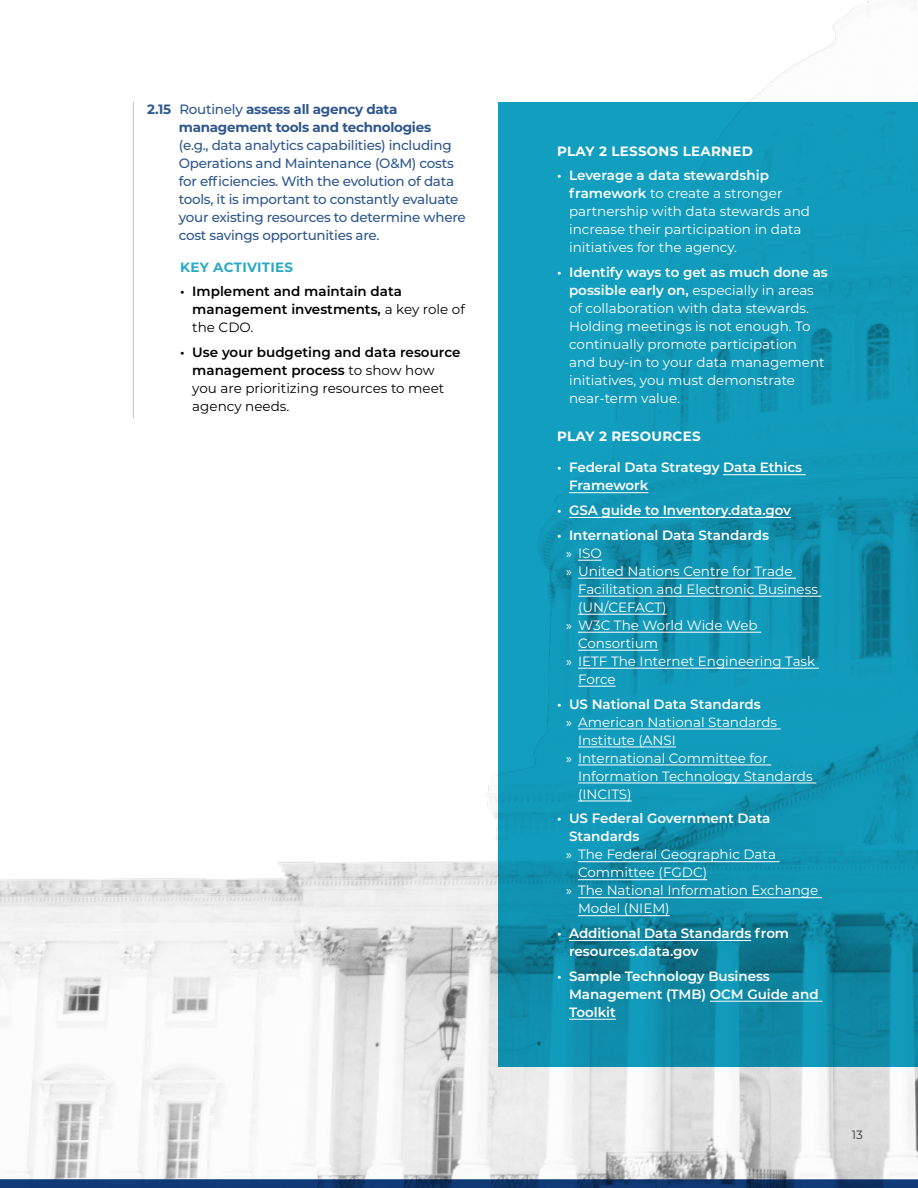
<style>
.page{position:relative;width:918px;height:1188px;background:#fff}
.page>*{position:absolute;margin:0;border:0;box-sizing:border-box;transform-origin:0 0}
.t1{font:13.5px/18px "Montserrat";color:#fff}
.t2{font:600 13.5px/18px "Montserrat";letter-spacing:-.005em;color:#fff}
.t3{font:500 13.5px/18px "Montserrat";letter-spacing:-.02em;color:#2e578c}
.t4{font:13.5px/18px "Montserrat";color:#000}
.t5{font:600 13.5px/18px "Montserrat";color:#000}
.t6{font:700 13.5px/18px "Montserrat";letter-spacing:-.02em;color:#2e578c}
.t7{font:700 13.5px "Montserrat";letter-spacing:.02em;color:#fff}
.t8{font:700 13.5px "Montserrat";letter-spacing:.02em;color:#2aa8c6}
.t9{font:12px "Montserrat";color:#414042}
.s1{font-weight:500}
.s2{font-weight:400}
.s3{font-weight:600}
.s4{font-family:"Myriad Pro"}
</style>
<div class="page">
<img style="left:0;top:1px;width:918px;height:1187px">
<svg style="left:498px;top:102px;width:420px;height:964px;background:#1195b4"></svg>
<hr style="left:723px;top:474px;width:83px;height:1px;background:#fff">
<hr style="left:569px;top:492px;width:79px;height:1px;background:#fff">
<hr style="left:569px;top:517px;width:222px;height:1px;background:#fff">
<svg style="left:578px;top:560px;width:24px;height:1px"></svg>
<hr style="left:578px;top:578px;width:218px;height:1px;background:#fff">
<hr style="left:578px;top:596px;width:243px;height:1px;background:#fff">
<hr style="left:578px;top:614px;width:89px;height:1px;background:#fff">
<hr style="left:578px;top:632px;width:183px;height:1px;background:#fff">
<hr style="left:578px;top:650px;width:80px;height:1px;background:#fff">
<hr style="left:578px;top:668px;width:241px;height:1px;background:#fff">
<hr style="left:578px;top:686px;width:38px;height:1px;background:#fff">
<hr style="left:578px;top:729px;width:203px;height:1px;background:#fff">
<hr style="left:578px;top:747px;width:98px;height:1px;background:#fff">
<hr style="left:578px;top:765px;width:193px;height:1px;background:#fff">
<hr style="left:578px;top:783px;width:238px;height:1px;background:#fff">
<hr style="left:578px;top:801px;width:54px;height:1px;background:#fff">
<hr style="left:578px;top:861px;width:202px;height:1px;background:#fff">
<hr style="left:578px;top:879px;width:129px;height:1px;background:#fff">
<hr style="left:578px;top:897px;width:244px;height:1px;background:#fff">
<hr style="left:578px;top:915px;width:92px;height:1px;background:#fff">
<hr style="left:569px;top:940px;width:182px;height:1px;background:#fff">
<hr style="left:710px;top:1001px;width:112px;height:1px;background:#fff">
<hr style="left:569px;top:1019px;width:47px;height:1px;background:#fff">
<hr style="left:133px;top:102px;width:1px;height:317px;background:#c3c3c3">
<p class="t6" style="left:179px;top:100px;width:254px;text-indent:-31px">2.15 <span class="s1">Routinely</span> assess all agency data management tools and technologies</p>
<p class="t3" style="left:179px;top:136px;width:288px">(e.g., data analytics capabilities) including Operations and Maintenance (O&amp;M) costs for efficiencies. With the evolution of data tools, it is important to constantly evaluate your existing resources to determine where cost savings opportunities are.</p>
<p class="t8" style="left:180px;top:257px;width:114px">KEY ACTIVITIES</p>
<p class="t5" style="left:192px;top:282px;width:274px;text-indent:-12px">• Implement and maintain data management investments, <span class="s2">a key role of the CDO.</span></p>
<p class="t4" style="left:192px;top:343px;width:270px;text-indent:-12px"><span class="s3">• Use your budgeting and data resource management process</span> to show how you are prioritizing resources to meet agency needs.</p>
<p class="t7" style="left:557px;top:141px;width:197px">PLAY 2 LESSONS LEARNED</p>
<p class="t1" style="left:569px;top:166px;width:242px;text-indent:-12px"><span class="s3">• Leverage a data stewardship framework</span> to create a stronger partnership with data stewards and increase their participation in data initiatives for the agency.</p>
<p class="t1" style="left:569px;top:263px;width:260px;text-indent:-12px"><span class="s3">• Identify ways to get as much done as possible early on,</span> especially in areas of collaboration with data stewards.<br>Holding meetings is not enough. To continually promote participation<br>and buy-in to your data management initiatives, you must demonstrate near-term value.</p>
<p class="t7" style="left:557px;top:427px;width:145px">PLAY 2 RESOURCES</p>
<p class="t2" style="left:569px;top:458px;width:234px;text-indent:-12px">• Federal Data Strategy Data Ethics<br>Framework</p>
<p class="t2" style="left:557px;top:501px;width:235px">• GSA guide to Inventory.data.gov</p>
<p class="t2" style="left:557px;top:525px;width:214px">• International Data Standards</p>
<p class="t1" style="left:566px;top:544px;width:37px"><span class="s4">»</span> ISO</p>
<p class="t1" style="left:566px;top:562px;width:228px"><span class="s4">»</span> United Nations Centre for Trade</p>
<p class="t1" style="left:578px;top:580px;width:241px">Facilitation and Electronic Business</p>
<p class="t1" style="left:578px;top:598px;width:90px">(UN/CEFACT)</p>
<p class="t1" style="left:566px;top:616px;width:193px"><span class="s4">»</span> W3C The World Wide Web</p>
<p class="t1" style="left:578px;top:634px;width:82px">Consortium</p>
<p class="t1" style="left:566px;top:652px;width:251px"><span class="s4">»</span> IETF The Internet Engineering Task</p>
<p class="t1" style="left:578px;top:670px;width:39px">Force</p>
<p class="t2" style="left:557px;top:694px;width:205px">• US National Data Standards</p>
<p class="t1" style="left:566px;top:712px;width:213px"><span class="s4">»</span> American National Standards</p>
<p class="t1" style="left:578px;top:730px;width:99px">Institute (ANSI</p>
<p class="t1" style="left:566px;top:748px;width:203px"><span class="s4">»</span> International Committee for</p>
<p class="t1" style="left:578px;top:766px;width:236px">Information Technology Standards</p>
<p class="t1" style="left:578px;top:784px;width:55px">(INCITS)</p>
<p class="t2" style="left:557px;top:809px;width:215px">• US Federal Government Data</p>
<p class="t2" style="left:569px;top:827px;width:72px">Standards</p>
<p class="t1" style="left:566px;top:845px;width:211px"><span class="s4">»</span> The Federal Geographic Data</p>
<p class="t1" style="left:578px;top:863px;width:131px">Committee (FGDC)</p>
<p class="t1" style="left:566px;top:881px;width:254px"><span class="s4">»</span> The National Information Exchange</p>
<p class="t1" style="left:578px;top:899px;width:93px">Model (NIEM)</p>
<p class="t2" style="left:569px;top:924px;width:222px;text-indent:-12px">• Additional Data Standards from resources.data.gov</p>
<p class="t2" style="left:569px;top:966px;width:251px;text-indent:-12px">• Sample Technology Business<br>Management (TMB) OCM Guide and<br>Toolkit</p>
<p class="t9" style="left:852px;top:1127px;width:13px">13</p>
</div>
